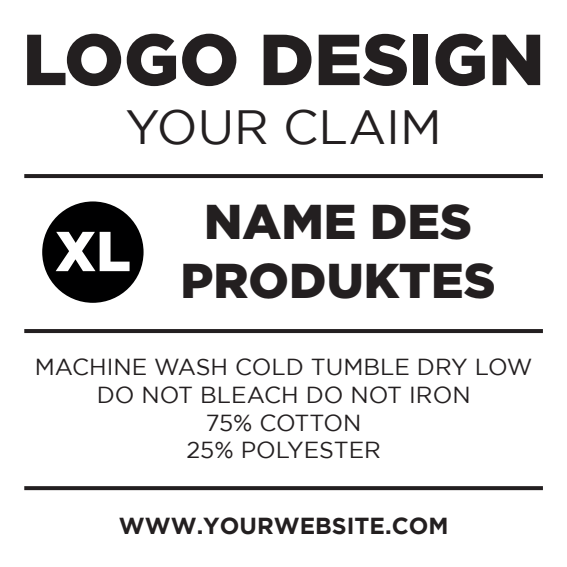
<style>
.page{position:relative;width:567px;height:567px;background:#fff}
.page>*{position:absolute;margin:0;border:0;box-sizing:border-box;transform-origin:0 0}
.t1{font:900 72px "Gotham";color:#231f20}
.t2{font:900 56px "Gotham";color:#fff}
.t3{font:900 48.8px/58.8px "Gotham";color:#231f20;text-align:center}
.t4{font:48px "Gotham";color:#231f20}
.t5{font:23.2px/27.6px "Gotham";color:#231f20;text-align:center}
.t6{font:700 23.2px "Gotham";color:#231f20}
</style>
<div class="page">
<div style="left:42px;top:201px;width:102px;height:102px;background:#000001;border-radius:50%"></div>
<svg style="left:24px;top:174px;width:519px;height:4px;background:#262223"></svg>
<hr style="left:24px;top:329px;width:519px;height:4px;background:#231f20">
<svg style="left:24px;top:486px;width:519px;height:4px;background:#2a2627"></svg>
<h1 class="t1" style="left:23px;top:18px;width:523px">LOGO DESIGN</h1>
<h3 class="t4" style="left:125px;top:100px;width:318px">YOUR CLAIM</h3>
<h2 class="t2" style="left:55px;top:219px;width:77px">XL</h2>
<h3 class="t3" style="left:181px;top:191px;width:316px">NAME DES<br>PRODUKTES</h3>
<p class="t5" style="left:35px;top:353px;width:499px">MACHINE WASH COLD TUMBLE DRY LOW<br>DO NOT BLEACH DO NOT IRON<br>75% COTTON<br>25% POLYESTER</p>
<p class="t6" style="left:119px;top:513px;width:331px">WWW.YOURWEBSITE.COM</p>
</div>
